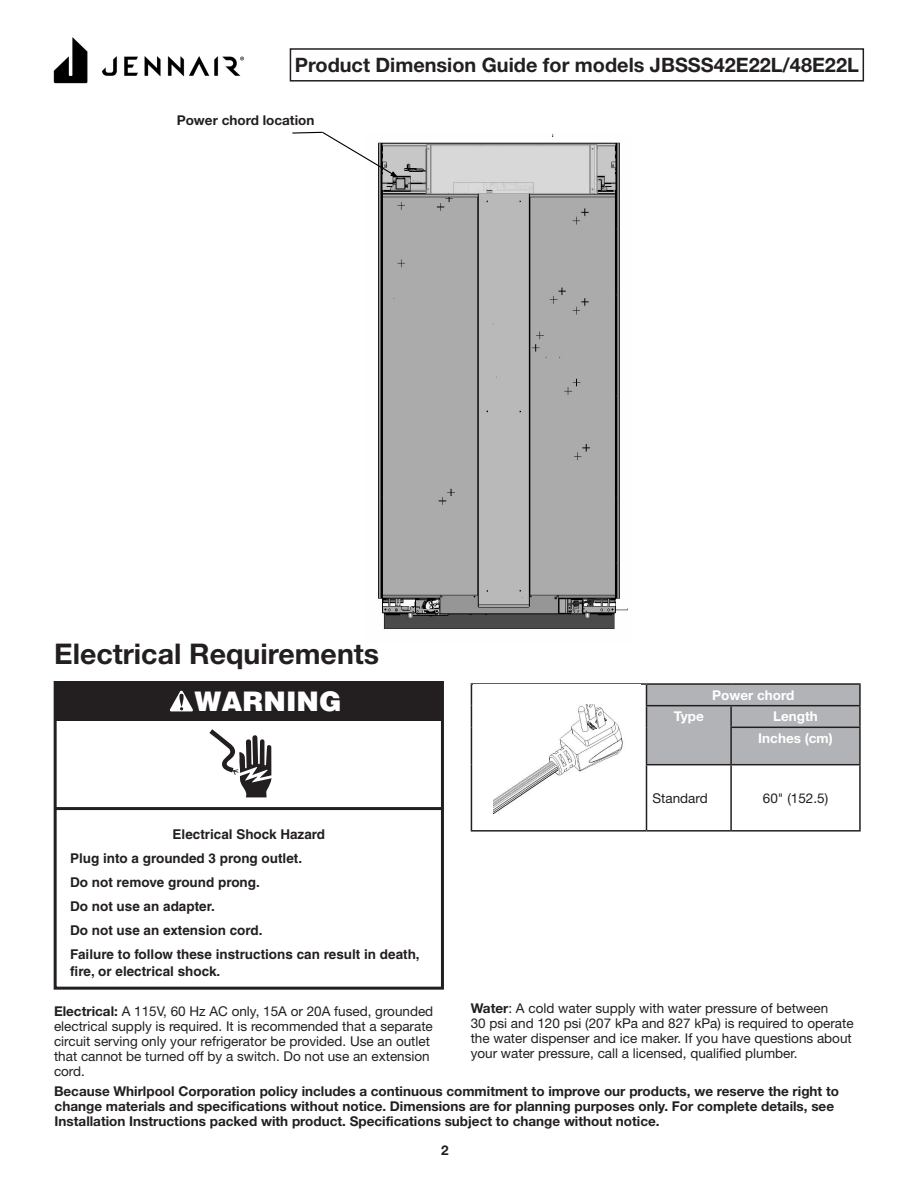
<style>
.page{position:relative;width:918px;height:1188px;background:#fff}
.page>*{position:absolute;margin:0;border:0;box-sizing:border-box;transform-origin:0 0}
.WHP_1_Heading_2_Box{font:700 28.5px "Helvetica Neue LT Std";color:#231f20}
.t1{font:900 27px "Helvetica";color:#fff}
.t2{font:700 19.8px "Helvetica Neue LT Std";color:#231f20}
.WHP_2_Body_Text{font:13.5px/15px "Helvetica Neue LT Std";color:#231f20}
.WHP_2_Body_Bold{font:700 13.5px/15px "Helvetica Neue LT Std";color:#231f20}
.t3{font:700 13.5px/24px "Helvetica";color:#231f20}
.Table_title{font:700 13.5px "Helvetica Neue LT Std";color:#fff}
.s1{font-weight:700}
</style>
<div class="page">
<img style="left:378px;top:134px;width:250px;height:495px">
<svg style="left:292px;top:131px;width:107px;height:47px"></svg>
<hr style="left:471px;top:683px;width:175px;height:2px;background:#231f20">
<svg style="left:471px;top:685px;width:1px;height:42px"></svg>
<hr style="left:471px;top:727px;width:1px;height:38px;background:#231f20">
<hr style="left:471px;top:765px;width:1px;height:65px;background:#231f20">
<hr style="left:646px;top:765px;width:1px;height:65px;background:#231f20">
<hr style="left:730px;top:765px;width:2px;height:65px;background:#231f20">
<hr style="left:859px;top:765px;width:2px;height:65px;background:#231f20">
<hr style="left:471px;top:830px;width:175px;height:2px;background:#231f20">
<hr style="left:646px;top:830px;width:85px;height:2px;background:#231f20">
<hr style="left:731px;top:830px;width:130px;height:2px;background:#231f20">
<hr style="left:859px;top:706px;width:2px;height:21px;background:#231f20">
<hr style="left:859px;top:728px;width:2px;height:36px;background:#231f20">
<hr style="left:731px;top:764px;width:130px;height:1px;background:#231f20">
<hr style="left:646px;top:683px;width:85px;height:2px;background:#231f20">
<svg style="left:646px;top:684px;width:214px;height:81px;background:#abacb0"></svg>
<hr style="left:731px;top:683px;width:130px;height:2px;background:#231f20">
<hr style="left:859px;top:685px;width:2px;height:20px;background:#231f20">
<hr style="left:646px;top:705px;width:85px;height:1px;background:#231f20">
<hr style="left:731px;top:705px;width:130px;height:1px;background:#231f20">
<hr style="left:730px;top:727px;width:131px;height:1px;background:#231f20">
<img style="left:493px;top:705px;width:130px;height:108px">
<svg style="left:54px;top:682px;width:390px;height:308px"></svg>
<img style="left:53px;top:37px;width:192px;height:47px">
<div style="left:290px;top:48px;width:574px;height:34px;border:2px solid #231f20"></div>
<p class="t2" style="left:295px;top:53px;width:565px">Product Dimension Guide for models JBSSS42E22L/48E22L</p>
<p class="WHP_2_Body_Bold" style="left:177px;top:112px;width:139px">Power chord location</p>
<p class="WHP_1_Heading_2_Box" style="left:54px;top:637px;width:326px">Electrical Requirements</p>
<p class="t1" style="left:195px;top:683px;width:148px">WARNING</p>
<p class="t3" style="left:70px;top:822px;width:351px;text-indent:102px">Electrical Shock Hazard<br>Plug into a grounded 3 prong outlet.<br>Do not remove ground prong.<br>Do not use an adapter.<br>Do not use an extension cord.<br>Failure to follow these instructions can result in death,</p>
<p class="t3" style="left:70px;top:959px;width:152px">fire, or electrical shock.</p>
<p class="Table_title" style="left:712px;top:687px;width:84px">Power chord</p>
<p class="Table_title" style="left:674px;top:708px;width:32px">Type</p>
<p class="Table_title" style="left:773px;top:708px;width:46px">Length</p>
<p class="Table_title" style="left:758px;top:730px;width:76px">Inches (cm)</p>
<p class="WHP_2_Body_Text" style="left:652px;top:790px;width:57px">Standard</p>
<p class="WHP_2_Body_Text" style="left:763px;top:790px;width:67px">60" (152.5)</p>
<p class="WHP_2_Body_Text" style="left:54px;top:1004px;width:381px"><span class="s1">Electrical:</span> A 115V, 60 Hz AC only, 15A or 20A fused, grounded electrical supply is required. It is recommended that a separate circuit serving only your refrigerator be provided. Use an outlet that cannot be turned off by a switch. Do not use an extension cord.</p>
<p class="WHP_2_Body_Text" style="left:471px;top:1000px;width:384px"><span class="s1">Water</span>: A cold water supply with water pressure of between<br>30 psi and 120 psi (207 kPa and 827 kPa) is required to operate the water dispenser and ice maker. If you have questions about your water pressure, call a licensed, qualified plumber.</p>
<p class="WHP_2_Body_Bold" style="left:54px;top:1084px;width:787px">Because Whirlpool Corporation policy includes a continuous commitment to improve our products, we reserve the right to change materials and specifications without notice. Dimensions are for planning purposes only. For complete details, see<br>Installation Instructions packed with product. Specifications subject to change without notice.</p>
<p class="WHP_2_Body_Bold" style="left:441px;top:1142px;width:9px">2</p>
</div>
